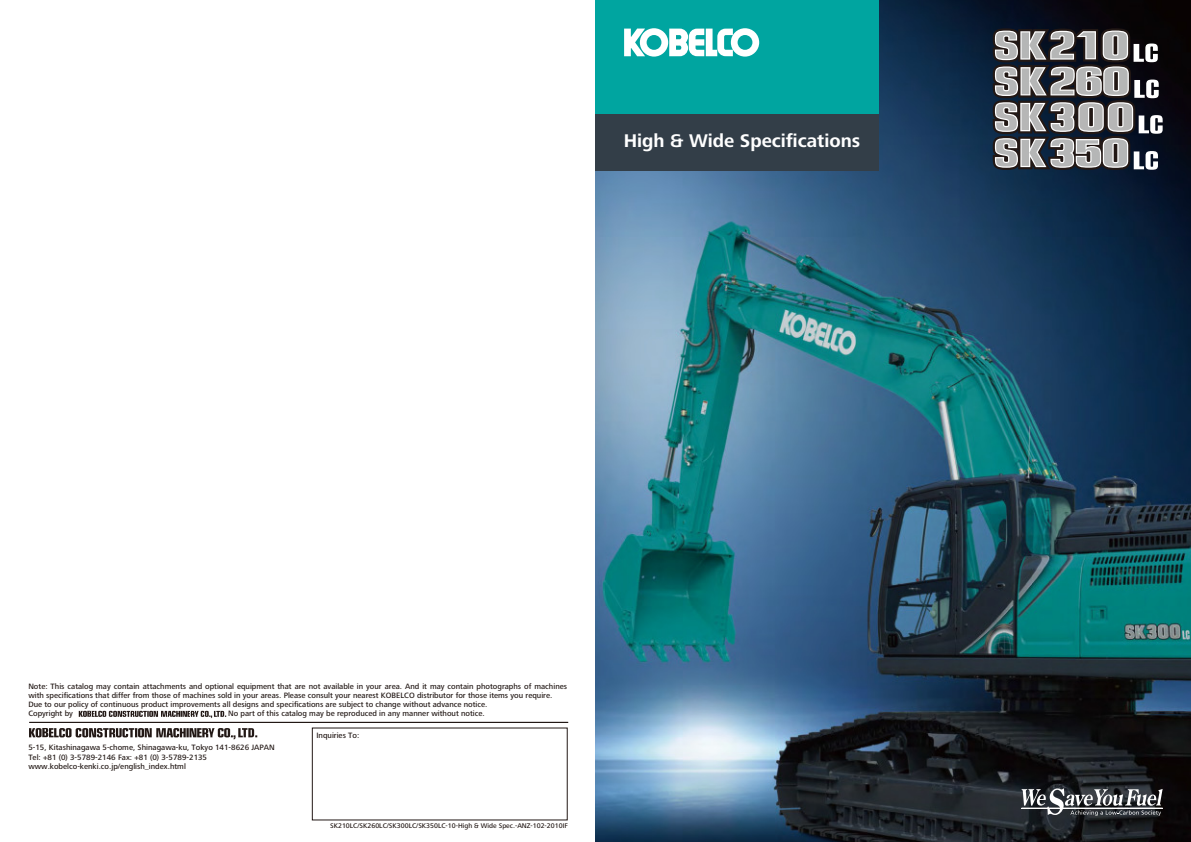
<style>
.page{position:relative;width:1191px;height:842px;background:#fff}
.page>*{position:absolute;margin:0;border:0;box-sizing:border-box;transform-origin:0 0}
.t1{font:700 19px "Frutiger Next Pro";color:#fff}
.t2{font:500 8px/9px "Frutiger Next Pro";color:#221815}
.t3{font:500 7px "Frutiger Next Pro";color:#221815}
</style>
<div class="page">
<img style="left:595px;top:0;width:596px;height:842px">
<div style="left:595px;top:0;width:284px;height:170px;background:#333e48"></div>
<div style="left:595px;top:0;width:284px;height:113px;background:#00a5a0"></div>
<svg style="left:624px;top:28px;width:135px;height:29px"></svg>
<svg style="left:1021px;top:788px;width:141px;height:28px"></svg>
<svg style="left:79px;top:711px;width:147px;height:7px"></svg>
<svg style="left:29px;top:728px;width:228px;height:11px"></svg>
<hr style="left:29px;top:722px;width:539px;height:1px;background:#221815">
<svg style="left:992px;top:28px;width:170px;height:142px;background:#737377"></svg>
<h1 class="t1" style="left:624px;top:133px;width:238px">High &amp; Wide Specifications</h1>
<p class="t2" style="left:28px;top:683px;width:540px">Note: This catalog may contain attachments and optional equipment that are not available in your area. And it may contain photographs of machines with specifications that differ from those of machines sold in your areas. Please consult your nearest KOBELCO distributor for those items you require.<br>Due to our policy of continuous product improvements all designs and specifications are subject to change without advance notice.<br>Copyright by</p>
<p class="t2" style="left:228px;top:710px;width:258px">No part of this catalog may be reproduced in any manner without notice.</p>
<p class="t2" style="left:28px;top:743px;width:248px;line-height:9.6px">5-15, Kitashinagawa 5-chome, Shinagawa-ku, Tokyo 141-8626 JAPAN<br>Tel: +81 (0) 3-5789-2146 Fax: +81 (0) 3-5789-2135 www.kobelco-kenki.co.jp/english_index.html</p>
<p class="t2" style="left:316px;top:731px;width:44px">Inquiries To:</p>
<p class="t3" style="left:330px;top:823px;width:239px">SK210LC/SK260LC/SK300LC/SK350LC-10-High &amp; Wide Spec.-ANZ-102-2010IF</p>
</div>
